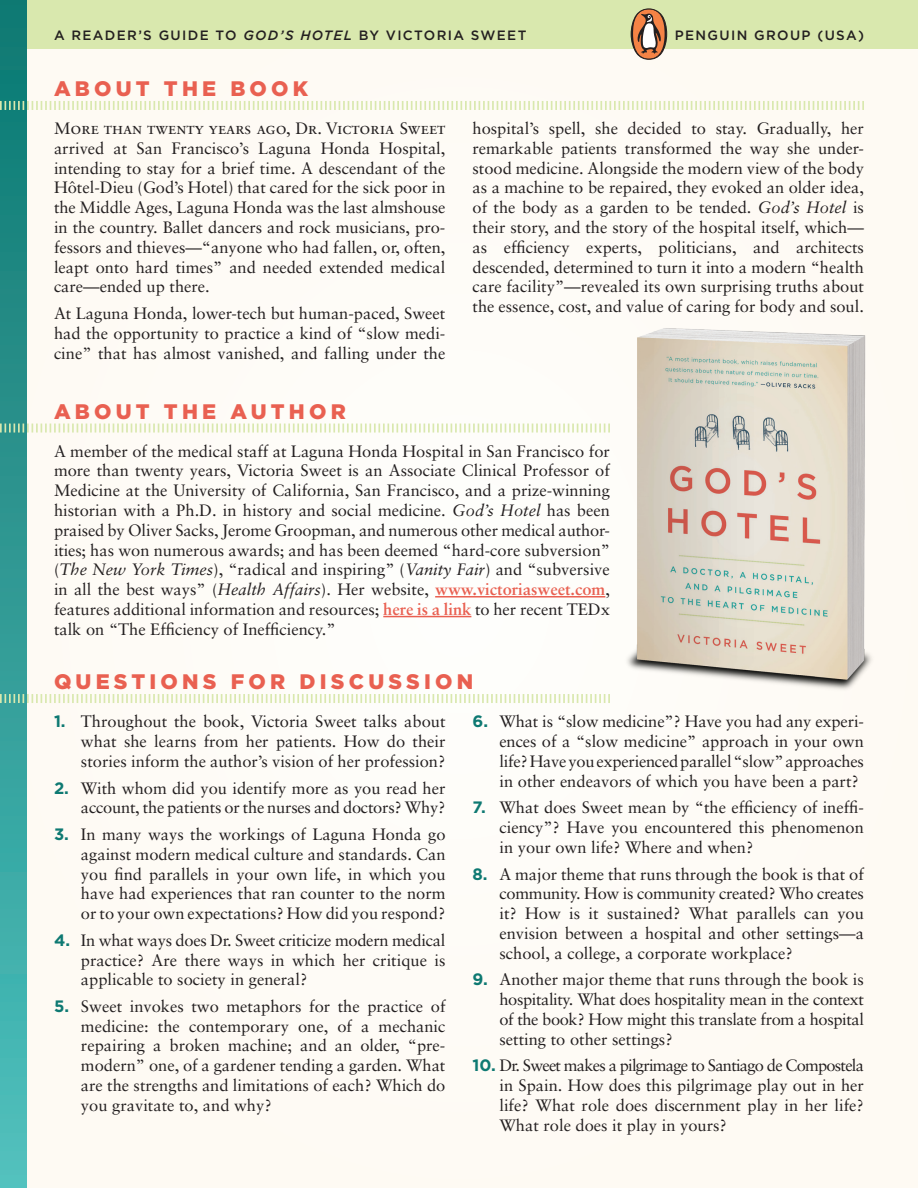
<style>
.page{position:relative;width:918px;height:1188px;background:#fefbf5}
.page>*{position:absolute;margin:0;border:0;box-sizing:border-box;transform-origin:0 0}
.t1{font:900 21px "Gotham";letter-spacing:.2em;color:#e96051}
.t2{font:16.5px/19.8px "Sabon";color:#231f20;text-align:justify}
.t3{font:16.5px "Sabon Roman SC";color:#231f20}
.t4{font:500 13.5px "Gotham";letter-spacing:.1em;color:#231f20}
.s1{font-style:italic}
.s2{font-weight:700;color:#e96051}
.s3{font-family:"Gotham";font-weight:700;color:#0e7972}
</style>
<div class="page">
<hr style="left:435px;top:596px;width:170px;height:2px;background:#e96051">
<hr style="left:383px;top:616px;width:88px;height:1px;background:#e96051">
<img style="left:627px;top:328px;width:245px;height:362px">
<div style="left:0;top:0;width:918px;height:48px;background:#d9e8ae"></div>
<svg style="left:631px;top:8px;width:36px;height:52px"></svg>
<div style="left:0;top:0;width:27px;height:1188px;background:linear-gradient(to bottom,#0f7770,#50bfbc)"></div>
<svg style="left:0;top:101px;width:864px;height:9px"></svg>
<svg style="left:0;top:424px;width:610px;height:9px"></svg>
<svg style="left:0;top:694px;width:610px;height:9px"></svg>
<p class="t4" style="left:54px;top:26px;width:316px">A READER’S GUI DE TO <span class="s1">GOD’S HOTEL</span> BY</p>
<p class="t4" style="left:386px;top:26px;width:142px">VICTORIA SWEET</p>
<p class="t4" style="left:675px;top:26px;width:55px">PENGUIN</p>
<p class="t4" style="left:754px;top:26px;width:47px">GROUP</p>
<p class="t4" style="left:817px;top:26px;width:48px">(USA)</p>
<p class="t1" style="left:54px;top:77px;width:256px">ABOUT THE BOOK</p>
<p class="t3" style="left:54px;top:118px;width:393px">More than twenty years ago, Dr. Victoria Sweet</p>
<p class="t2" style="left:54px;top:138px;width:393px">arrived at San Francisco’s Laguna Honda Hospital, intending to stay for a brief time. A descendant of the Hôtel-Dieu (God’s Hotel) that cared for the sick poor in the Middle Ages, Laguna Honda was the last almshouse in the country. Ballet dancers and rock musicians, pro&shy;fessors and thieves—“anyone who had fallen, or, often, leapt onto hard times” and needed extended medical care—ended up there.</p>
<p class="t2" style="left:54px;top:303px;width:393px">At Laguna Honda, lower-tech but human-paced, Sweet had the opportunity to practice a kind of “slow medi&shy;cine” that has almost vanished, and falling under the</p>
<p class="t2" style="left:473px;top:118px;width:393px">hospital’s spell, she decided to stay. Gradually, her remarkable patients transformed the way she under&shy;stood medicine. Alongside the modern view of the body as a machine to be repaired, they evoked an older idea, of the body as a garden to be tended. <span class="s1">God’s Hotel</span> is their story, and the story of the hospital itself, which— as efficiency experts, politicians, and architects descended, determined to turn it into a modern “health care facility”—revealed its own surprising truths about the essence, cost, and value of caring for body and soul.</p>
<p class="t1" style="left:54px;top:399px;width:293px">ABOUT THE AUTHOR</p>
<p class="t2" style="left:54px;top:441px;width:558px">A member of the medical staff at Laguna Honda Hospital in San Francisco for more than twenty years, Victoria Sweet is an Associate Clinical Professor of Medicine at the University of California, San Francisco, and a prize-winning historian with a Ph.D. in history and social medicine. <span class="s1">God’s Hotel</span> has been praised by Oliver Sacks, Jerome Groopman, and numerous other medical author&shy;ities; has won numerous awards; and has been deemed “hard-core subversion” (<span class="s1">The New York Times</span>), “radical and inspiring” (<span class="s1">Vanity Fair</span>) and “subversive in all the best ways” (<span class="s1">Health Affairs</span>). Her website, <span class="s2">www.victoriasweet.com</span>, features additional information and resources; <span class="s2">here is a link</span> to her recent TEDx talk on “The Efficiency of Inefficiency.”</p>
<p class="t1" style="left:54px;top:670px;width:421px">QUESTIONS FOR DISCUSSION</p>
<p class="t2" style="left:81px;top:712px;width:366px;text-indent:-27px"><span class="s3">1.</span> Throughout the book, Victoria Sweet talks about what she learns from her patients. How do their stories inform the author’s vision of her profession?</p>
<p class="t2" style="left:54px;top:778px;width:393px;text-align:right"><span class="s3">2.</span> With whom did you identify more as you read her account, the patients or the nurses and doctors? Why?</p>
<p class="t2" style="left:81px;top:824px;width:366px;text-indent:-27px"><span class="s3">3.</span> In many ways the workings of Laguna Honda go against modern medical culture and standards. Can you find parallels in your own life, in which you have had experiences that ran counter to the norm or to your own expectations? How did you respond?</p>
<p class="t2" style="left:81px;top:930px;width:366px;text-indent:-27px"><span class="s3">4.</span> In what ways does Dr. Sweet criticize modern medical practice? Are there ways in which her critique is applicable to society in general?</p>
<p class="t2" style="left:81px;top:996px;width:366px;text-indent:-27px"><span class="s3">5.</span> Sweet invokes two metaphors for the practice of medicine: the contemporary one, of a mechanic repairing a broken machine; and an older, “pre&shy;modern” one, of a gardener tending a garden. What are the strengths and limitations of each? Which do you gravitate to, and why?</p>
<p class="t2" style="left:499px;top:712px;width:366px;text-indent:-27px"><span class="s3">6.</span> What is “slow medicine”? Have you had any experi&shy;ences of a “slow medicine” approach in your own life? Have you experienced parallel “slow” approaches in other endeavors of which you have been a part?</p>
<p class="t2" style="left:499px;top:798px;width:366px;text-indent:-27px"><span class="s3">7.</span> What does Sweet mean by “the efficiency of ineffi&shy;ciency”? Have you encountered this phenomenon in your own life? Where and when?</p>
<p class="t2" style="left:499px;top:864px;width:366px;text-indent:-27px"><span class="s3">8.</span> A major theme that runs through the book is that of community. How is community created? Who creates it? How is it sustained? What parallels can you envision between a hospital and other settings—a school, a college, a corporate workplace?</p>
<p class="t2" style="left:499px;top:970px;width:366px;text-indent:-27px"><span class="s3">9.</span> Another major theme that runs through the book is hospitality. What does hospitality mean in the context of the book? How might this translate from a hospital setting to other settings?</p>
<p class="t2" style="left:499px;top:1055px;width:366px;text-indent:-27px"><span class="s3">10.</span> Dr. Sweet makes a pilgrimage to Santiago de Compostela in Spain. How does this pilgrimage play out in her life? What role does discernment play in her life?<br>What role does it play in yours?</p>
</div>
